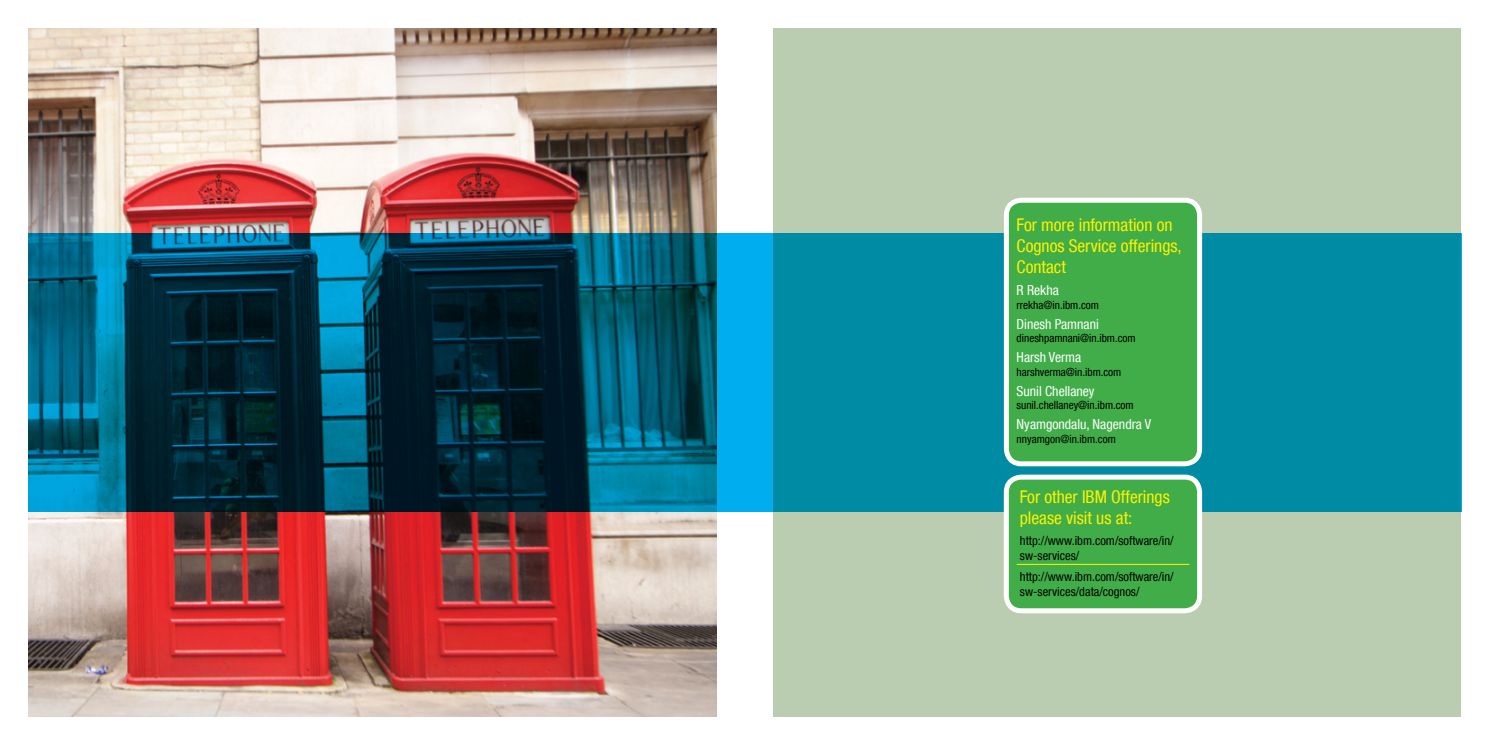
<style>
.page{position:relative;width:1489px;height:745px;background:#fff}
.page>*{position:absolute;margin:0;border:0;box-sizing:border-box;transform-origin:0 0}
.t1{font:condensed 17.5px/21px "Helvetica Neue LT Com";color:#fff200}
.t2{font:condensed 13.75px "Helvetica Neue LT Com";color:#fff}
.t3{font:condensed 12.5px/15px "Helvetica Neue LT Com";color:#000}
.t4{font:condensed 11.25px "Helvetica Neue LT Com";color:#000}
</style>
<div class="page">
<div style="left:773px;top:28px;width:687px;height:688px;background:#bacdb1"></div>
<img style="left:28px;top:28px;width:688px;height:688px">
<svg style="left:28px;top:233px;width:717px;height:278px;background:#00475e"></svg>
<div style="left:745px;top:233px;width:716px;height:278px;background:#008ba5"></div>
<div style="left:1006px;top:200px;width:193px;height:263px;background:#41ad49;border-radius:15px"></div>
<div style="left:1004px;top:198px;width:198px;height:268px;border:5px solid #fff;border-radius:15px"></div>
<div style="left:1006px;top:477px;width:193px;height:133px;background:#41ad49;border-radius:15px"></div>
<div style="left:1004px;top:474px;width:198px;height:139px;border:5px solid #fff;border-radius:15px"></div>
<hr style="left:1016px;top:563px;width:173px;height:1px;background:#fff200">
<h1 class="t1" style="left:1016px;top:214px;width:167px">For more information on<br>Cognos Service offerings,<br>Contact</h1>
<p class="t2" style="left:1016px;top:282px;width:44px">R Rekha</p>
<p class="t4" style="left:1016px;top:298px;width:84px">rrekha@in.ibm.com</p>
<p class="t2" style="left:1016px;top:315px;width:84px">Dinesh Pamnani</p>
<p class="t4" style="left:1016px;top:331px;width:120px">dineshpamnani@in.ibm.com</p>
<p class="t2" style="left:1016px;top:349px;width:66px">Harsh Verma</p>
<p class="t4" style="left:1016px;top:365px;width:106px">harshverma@in.ibm.com</p>
<p class="t2" style="left:1016px;top:382px;width:79px">Sunil Chellaney</p>
<p class="t4" style="left:1016px;top:398px;width:119px">sunil.chellaney@in.ibm.com</p>
<p class="t2" style="left:1016px;top:416px;width:136px">Nyamgondalu, Nagendra V</p>
<p class="t4" style="left:1016px;top:432px;width:101px">nnyamgon@in.ibm.com</p>
<h1 class="t1" style="left:1020px;top:486px;width:151px">For other IBM Offerings please visit us at:</h1>
<p class="t3" style="left:1020px;top:532px;width:155px">http://www.ibm.com/software/in/ sw-services/</p>
<p class="t3" style="left:1020px;top:568px;width:155px">http://www.ibm.com/software/in/ sw-services/data/cognos/</p>
</div>
